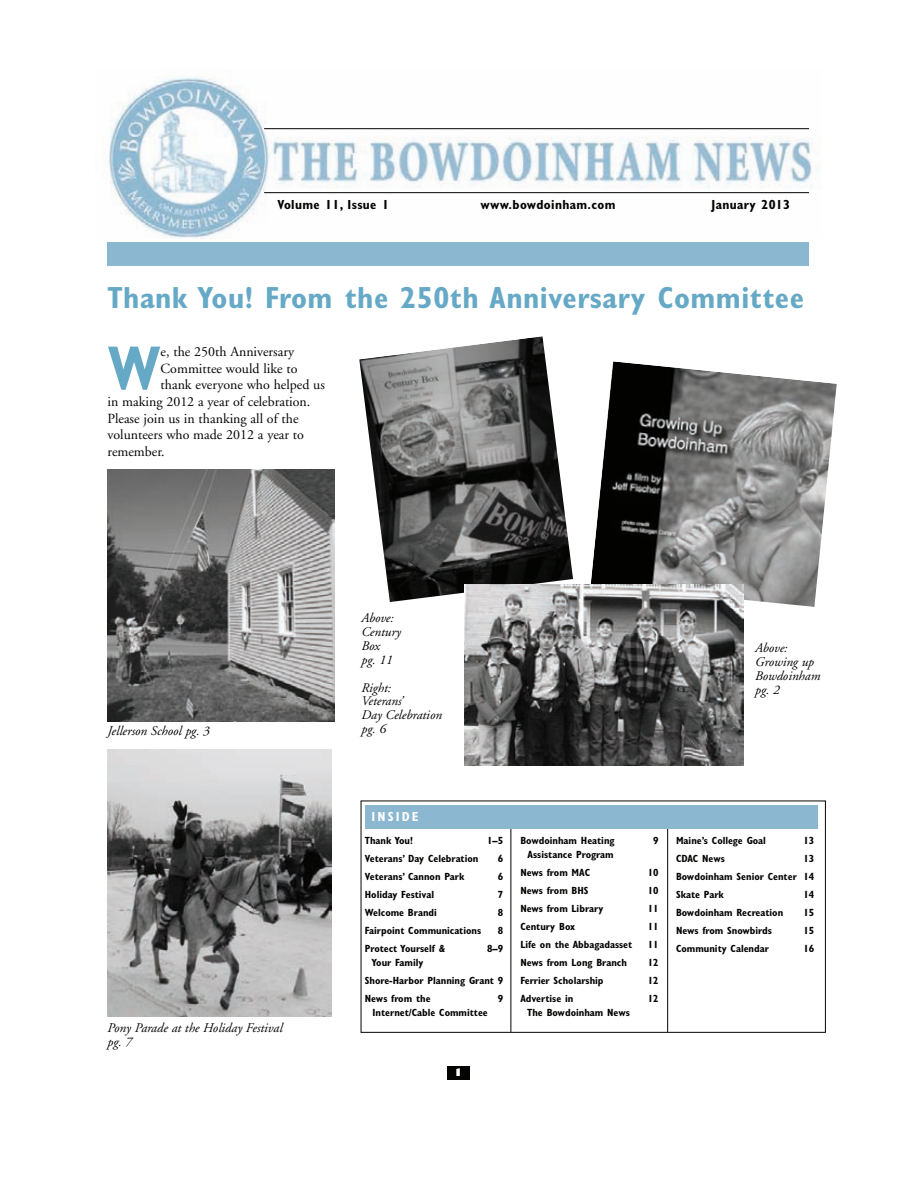
<style>
.page{position:relative;width:918px;height:1188px;background:#fff}
.page>*{position:absolute;margin:0;border:0;box-sizing:border-box;transform-origin:0 0}
.t1{font:700 condensed 62.4px "Gill Sans";color:#66a9c6}
.t2{font:700 condensed 30.6px "Gill Sans";letter-spacing:.015em;color:#66a9c6}
.t3{font:13.95px "Adobe Garamond";color:#040503}
.t4{font:italic 13.2px/14px "Adobe Garamond";color:#040503}
.t5{font:700 condensed 13.2px "Gill Sans";letter-spacing:.025em;color:#040503}
.t6{font:700 condensed 13.2px "Gill Sans";letter-spacing:.155em;color:#fff}
.t7{font:700 condensed 10.5px/17.9px "Gill Sans";color:#040503}
.t8{font:800 10.5px "Gill Sans";color:#fff}
</style>
<div class="page">
<div style="left:447px;top:1066px;width:23px;height:13px;background:#040503"></div>
<img style="left:108px;top:77px;width:704px;height:162px">
<hr style="left:264px;top:128px;width:545px;height:1px;background:#040503">
<hr style="left:264px;top:192px;width:545px;height:1px;background:#040503">
<div style="left:108px;top:243px;width:701px;height:23px;background:#8bb7d1"></div>
<div style="left:361px;top:801px;width:465px;height:232px;border:1px solid #040503"></div>
<hr style="left:511px;top:825px;width:1px;height:207px;background:#040503">
<hr style="left:667px;top:824px;width:1px;height:208px;background:#040503">
<div style="left:365px;top:805px;width:452px;height:24px;background:#8bb7d1"></div>
<img style="left:108px;top:469px;width:226px;height:252px">
<img style="left:591px;top:361px;width:246px;height:246px">
<img style="left:359px;top:336px;width:214px;height:266px">
<img style="left:464px;top:585px;width:280px;height:180px">
<img style="left:108px;top:749px;width:223px;height:268px">
<p class="t5" style="left:278px;top:200px;width:113px">Volume 11, Issue 1</p>
<p class="t5" style="left:481px;top:200px;width:136px">www.bowdoinham.com</p>
<p class="t5" style="left:711px;top:200px;width:80px">January 2013</p>
<h2 class="t2" style="left:108px;top:287px;width:698px">Thank You! From the 250th Anniversary Committee</h2>
<h1 class="t1" style="left:108px;top:347px;width:55px">W</h1>
<h3 class="t3" style="left:161px;top:346px;width:135px">e, the 250th Anniversary</h3>
<h3 class="t3" style="left:161px;top:363px;width:138px">Committee would like to</h3>
<h3 class="t3" style="left:161px;top:379px;width:166px">thank everyone who helped us</h3>
<h3 class="t3" style="left:108px;top:396px;width:204px">in making 2012 a year of celebration.</h3>
<h3 class="t3" style="left:108px;top:413px;width:192px">Please join us in thanking all of the</h3>
<h3 class="t3" style="left:108px;top:429px;width:198px">volunteers who made 2012 a year to</h3>
<h3 class="t3" style="left:108px;top:446px;width:59px">remember.</h3>
<p class="t4" style="left:108px;top:725px;width:104px">Jellerson School pg. 3</p>
<p class="t4" style="left:108px;top:1022px;width:177px">Pony Parade at the Holiday Festival pg. 7</p>
<p class="t4" style="left:362px;top:612px;width:41px">Above:<br>Century<br>Box<br>pg. 11</p>
<p class="t4" style="left:362px;top:682px;width:82px">Right:<br>Veterans’<br>Day Celebration pg. 6</p>
<p class="t4" style="left:755px;top:642px;width:67px">Above:<br>Growing up<br>Bowdoinham pg. 2</p>
<p class="t6" style="left:372px;top:812px;width:48px">INSIDE</p>
<p class="t7" style="left:365px;top:833px;width:50px">Thank You!</p>
<p class="t7" style="left:487px;top:833px;width:18px">1–5</p>
<p class="t7" style="left:365px;top:851px;width:115px">Veterans’ Day Celebration</p>
<p class="t7" style="left:498px;top:851px;width:7px">6</p>
<p class="t7" style="left:365px;top:869px;width:101px">Veterans’ Cannon Park</p>
<p class="t7" style="left:498px;top:869px;width:7px">6</p>
<p class="t7" style="left:365px;top:887px;width:71px">Holiday Festival</p>
<p class="t7" style="left:498px;top:887px;width:7px">7</p>
<p class="t7" style="left:365px;top:905px;width:74px">Welcome Brandi</p>
<p class="t7" style="left:498px;top:905px;width:7px">8</p>
<p class="t7" style="left:365px;top:923px;width:118px">Fairpoint Communications</p>
<p class="t7" style="left:498px;top:923px;width:7px">8</p>
<p class="t7" style="left:365px;top:941px;width:82px">Protect Yourself &amp;</p>
<p class="t7" style="left:487px;top:941px;width:18px">8–9</p>
<p class="t7" style="left:365px;top:954px;width:140px;text-indent:7px">Your Family<br>Shore-Harbor Planning Grant 9<br>News from the</p>
<p class="t7" style="left:498px;top:990px;width:7px">9</p>
<p class="t7" style="left:372px;top:1004px;width:117px">Internet/Cable Committee</p>
<p class="t7" style="left:520px;top:833px;width:96px">Bowdoinham Heating</p>
<p class="t7" style="left:653px;top:833px;width:7px">9</p>
<p class="t7" style="left:520px;top:847px;width:95px;text-indent:7px">Assistance Program<br>News from MAC</p>
<p class="t7" style="left:648px;top:865px;width:12px">10</p>
<p class="t7" style="left:520px;top:883px;width:70px">News from BHS</p>
<p class="t7" style="left:648px;top:883px;width:12px">10</p>
<p class="t7" style="left:520px;top:901px;width:85px">News from Library</p>
<p class="t7" style="left:648px;top:901px;width:12px">11</p>
<p class="t7" style="left:520px;top:919px;width:56px">Century Box</p>
<p class="t7" style="left:648px;top:919px;width:12px">11</p>
<p class="t7" style="left:520px;top:937px;width:113px">Life on the Abbagadasset</p>
<p class="t7" style="left:648px;top:937px;width:12px">11</p>
<p class="t7" style="left:520px;top:954px;width:108px">News from Long Branch</p>
<p class="t7" style="left:648px;top:954px;width:12px">12</p>
<p class="t7" style="left:520px;top:972px;width:85px">Ferrier Scholarship</p>
<p class="t7" style="left:648px;top:972px;width:12px">12</p>
<p class="t7" style="left:520px;top:990px;width:54px">Advertise in</p>
<p class="t7" style="left:648px;top:990px;width:12px">12</p>
<p class="t7" style="left:527px;top:1004px;width:104px">The Bowdoinham News</p>
<p class="t7" style="left:676px;top:833px;width:92px">Maine’s College Goal</p>
<p class="t7" style="left:803px;top:833px;width:12px">13</p>
<p class="t7" style="left:676px;top:851px;width:50px">CDAC News</p>
<p class="t7" style="left:676px;top:851px;width:140px;text-align:justify;text-indent:127px">13<br>Bowdoinham Senior Center 14<br>Skate Park</p>
<p class="t7" style="left:803px;top:887px;width:12px">14</p>
<p class="t7" style="left:676px;top:905px;width:109px">Bowdoinham Recreation</p>
<p class="t7" style="left:803px;top:905px;width:12px">15</p>
<p class="t7" style="left:676px;top:923px;width:97px">News from Snowbirds</p>
<p class="t7" style="left:803px;top:923px;width:12px">15</p>
<p class="t7" style="left:676px;top:941px;width:94px">Community Calendar</p>
<p class="t7" style="left:803px;top:941px;width:12px">16</p>
<p class="t8" style="left:454px;top:1068px;width:10px">1</p>
</div>
